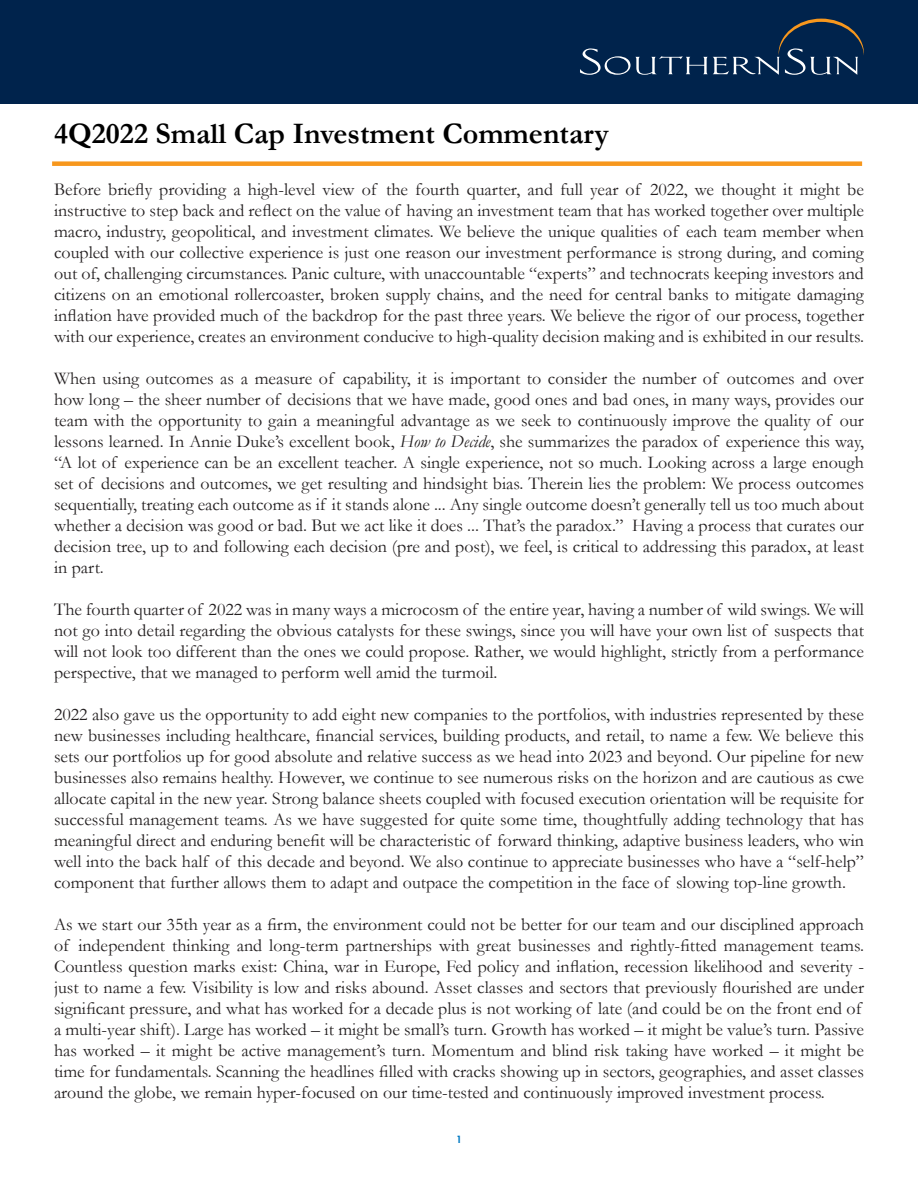
<style>
.page{position:relative;width:918px;height:1188px;background:#fff}
.page>*{position:absolute;margin:0;border:0;box-sizing:border-box;transform-origin:0 0}
.t1{font:700 30px "Garamond";color:#000}
.t2{font:18px/21px "Garamond";color:#231f20;text-align:justify}
.t3{font:700 condensed 12px "Tw Cen";color:#0079c2}
.s1{font-style:italic}
</style>
<div class="page">
<div style="left:0;top:0;width:918px;height:104px;background:#00234c"></div>
<svg style="left:580px;top:19px;width:284px;height:56px"></svg>
<div style="left:52px;top:161px;width:810px;height:5px;background:#f7971d"></div>
<h1 class="t1" style="left:54px;top:113px;width:556px">4Q2022 Small Cap Investment Commentary</h1>
<p class="t2" style="left:54px;top:178px;width:812px">Before briefly providing a high-level view of the fourth quarter, and full year of 2022, we thought it might be instructive to step back and reflect on the value of having an investment team that has worked together over multiple macro, industry, geopolitical, and investment climates. We believe the unique qualities of each team member when coupled with our collective experience is just one reason our investment performance is strong during, and coming out of, challenging circumstances. Panic culture, with unaccountable “experts” and technocrats keeping investors and citizens on an emotional rollercoaster, broken supply chains, and the need for central banks to mitigate damaging inflation have provided much of the backdrop for the past three years. We believe the rigor of our process, together with our experience, creates an environment conducive to high-quality decision making and is exhibited in our results.</p>
<p class="t2" style="left:54px;top:367px;width:812px">When using outcomes as a measure of capability, it is important to consider the number of outcomes and over how long – the sheer number of decisions that we have made, good ones and bad ones, in many ways, provides our team with the opportunity to gain a meaningful advantage as we seek to continuously improve the quality of our lessons learned. In Annie Duke’s excellent book, <span class="s1">How to Decide</span>, she summarizes the paradox of experience this way, “A lot of experience can be an excellent teacher. A single experience, not so much. Looking across a large enough set of decisions and outcomes, we get resulting and hindsight bias. Therein lies the problem: We process outcomes sequentially, treating each outcome as if it stands alone ... Any single outcome doesn’t generally tell us too much about whether a decision was good or bad. But we act like it does ... That’s the paradox.” Having a process that curates our decision tree, up to and following each decision (pre and post), we feel, is critical to addressing this paradox, at least in part.</p>
<p class="t2" style="left:54px;top:598px;width:812px">The fourth quarter of 2022 was in many ways a microcosm of the entire year, having a number of wild swings. We will not go into detail regarding the obvious catalysts for these swings, since you will have your own list of suspects that will not look too different than the ones we could propose. Rather, we would highlight, strictly from a performance perspective, that we managed to perform well amid the turmoil.</p>
<p class="t2" style="left:54px;top:703px;width:812px">2022 also gave us the opportunity to add eight new companies to the portfolios, with industries represented by these new businesses including healthcare, financial services, building products, and retail, to name a few. We believe this sets our portfolios up for good absolute and relative success as we head into 2023 and beyond. Our pipeline for new businesses also remains healthy. However, we continue to see numerous risks on the horizon and are cautious as cwe allocate capital in the new year. Strong balance sheets coupled with focused execution orientation will be requisite for successful management teams. As we have suggested for quite some time, thoughtfully adding technology that has meaningful direct and enduring benefit will be characteristic of forward thinking, adaptive business leaders, who win well into the back half of this decade and beyond. We also continue to appreciate businesses who have a “self-help” component that further allows them to adapt and outpace the competition in the face of slowing top-line growth.</p>
<p class="t2" style="left:54px;top:913px;width:812px;text-align:left">As we start our 35th year as a firm, the environment could not be better for our team and our disciplined approach of independent thinking and long-term partnerships with great businesses and rightly-fitted management teams.<br>Countless question marks exist: China, war in Europe, Fed policy and inflation, recession likelihood and severity - just to name a few. Visibility is low and risks abound. Asset classes and sectors that previously flourished are under significant pressure, and what has worked for a decade plus is not working of late (and could be on the front end of a multi-year shift). Large has worked – it might be small’s turn. Growth has worked – it might be value’s turn. Passive has worked – it might be active management’s turn. Momentum and blind risk taking have worked – it might be time for fundamentals. Scanning the headlines filled with cracks showing up in sectors, geographies, and asset classes around the globe, we remain hyper-focused on our time-tested and continuously improved investment process.</p>
<p class="t3" style="left:456px;top:1132px;width:7px">1</p>
</div>
